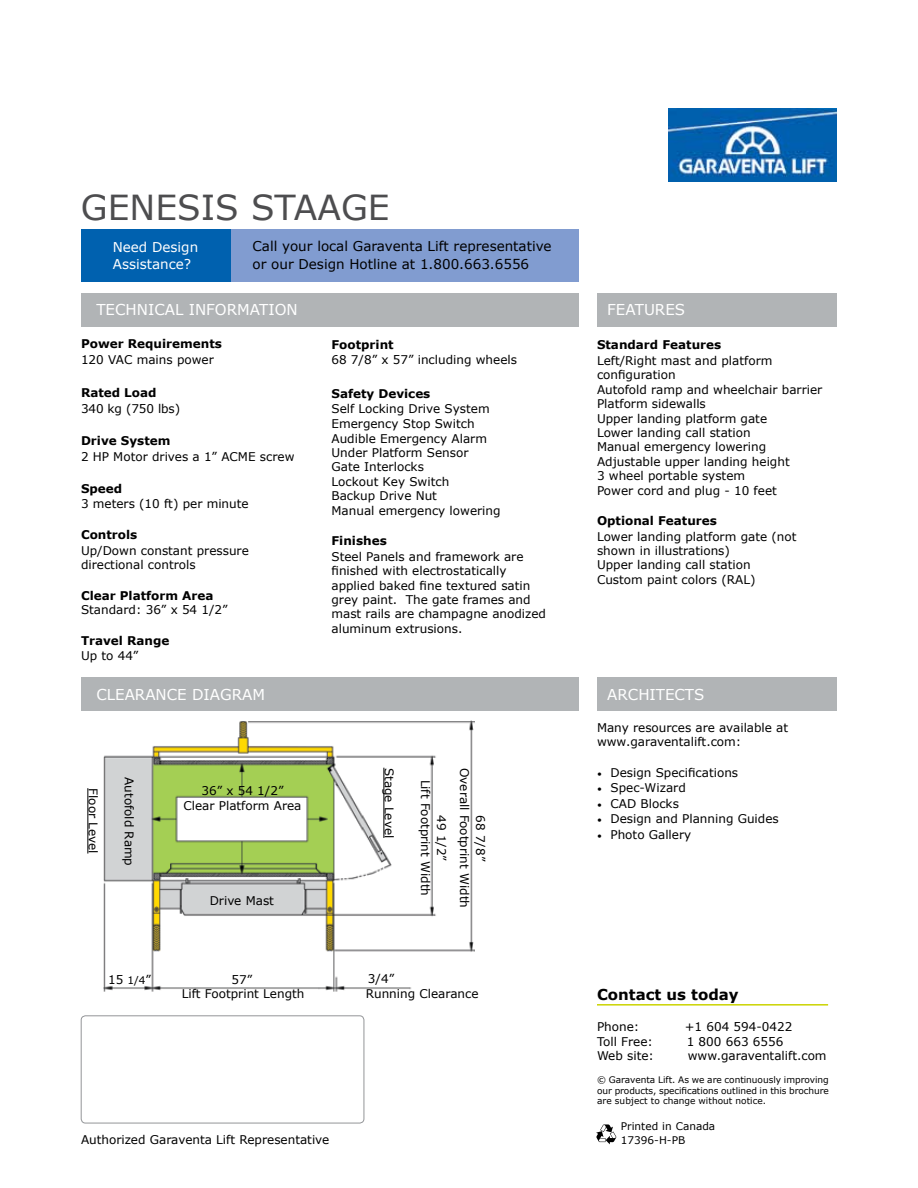
<style>
.page{position:relative;width:918px;height:1188px;background:#fff}
.page>*{position:absolute;margin:0;border:0;box-sizing:border-box;transform-origin:0 0}
.t1{font:34.5px "Verdana";color:#4d4d4f}
.t2{font:15px "Verdana";color:#fff}
.t3{font:700 15px "Verdana";color:#000}
.t4{font:13.5px/18.3px "Verdana";color:#000}
.t5{font:13.5px/16.2px "Verdana";color:#fff}
.t6{font:12px/14.4px "Verdana";color:#000}
.t7{font:700 12px "Verdana";color:#000}
.t8{font:10.5px/14.7px "Verdana";color:#000}
.t9{font:9px/10.8px "Verdana";color:#000;text-align:justify}
.s1{font-size:10.5px}
.s2{font-size:9px}
</style>
<div class="page">
<div style="left:81px;top:293px;width:498px;height:33px;background:#b1b4b6"></div>
<div style="left:81px;top:677px;width:498px;height:34px;background:#b1b4b6"></div>
<div style="left:597px;top:293px;width:240px;height:33px;background:#b1b4b6"></div>
<div style="left:229px;top:229px;width:350px;height:52px;background:#819cd0"></div>
<div style="left:81px;top:229px;width:149px;height:52px;background:#0061af"></div>
<svg style="left:596px;top:1124px;width:20px;height:20px"></svg>
<hr style="left:597px;top:1004px;width:231px;height:2px;background:#cbd300">
<img style="left:669px;top:108px;width:168px;height:74px">
<div style="left:597px;top:677px;width:240px;height:34px;background:#b1b4b6"></div>
<div style="left:81px;top:1016px;width:283px;height:107px;border:1px solid #939598;border-radius:4px"></div>
<img style="left:104px;top:721px;width:371px;height:271px">
<hr style="left:384px;top:768px;width:1px;height:70px;background:#000">
<hr style="left:88px;top:788px;width:1px;height:66px;background:#000">
<h1 class="t1" style="left:81px;top:184px;width:193px">GENESIS staa</h1>
<h1 class="t1" style="left:341px;top:184px;width:45px">ge</h1>
<p class="t4" style="left:253px;top:237px;width:301px">Call your local Garaventa Lift representative or our Design Hotline at 1.800.663.6556</p>
<p class="t5" style="left:113px;top:239px;width:87px">Need Design<br>Assistance?</p>
<p class="t2" style="left:96px;top:300px;width:20px">Technical</p>
<p class="t2" style="left:189px;top:300px;width:11px">information</p>
<p class="t7" style="left:81px;top:335px;width:142px">Power Requirements</p>
<p class="t6" style="left:81px;top:352px;width:134px">120 VAC mains power</p>
<p class="t7" style="left:81px;top:384px;width:77px">Rated Load</p>
<p class="t6" style="left:81px;top:401px;width:101px">340 kg (750 lbs)</p>
<p class="t7" style="left:81px;top:433px;width:91px">Drive System</p>
<p class="t6" style="left:81px;top:449px;width:215px">2 HP Motor drives a 1” ACME screw</p>
<p class="t7" style="left:81px;top:480px;width:43px">Speed</p>
<p class="t6" style="left:81px;top:496px;width:169px">3 meters (10 ft) per minute</p>
<p class="t7" style="left:81px;top:526px;width:58px">Controls</p>
<p class="t6" style="left:81px;top:543px;width:169px">Up/Down constant pressure directional controls</p>
<p class="t7" style="left:81px;top:587px;width:134px">Clear Platform Area</p>
<p class="t6" style="left:81px;top:602px;width:148px">Standard: 36” x 54 1/2”</p>
<p class="t7" style="left:81px;top:632px;width:90px">Travel Range</p>
<p class="t6" style="left:81px;top:649px;width:59px">Up to 44”</p>
<p class="t2" style="left:96px;top:684px;width:22px">Clearance</p>
<p class="t2" style="left:192px;top:684px;width:10px">dia</p>
<p class="t2" style="left:220px;top:684px;width:23px">gram</p>
<p class="t7" style="left:332px;top:337px;width:64px">Footprint</p>
<p class="t6" style="left:332px;top:352px;width:187px">68 7/8” x 57” including wheels</p>
<p class="t7" style="left:332px;top:386px;width:100px">Safety Devices</p>
<p class="t6" style="left:332px;top:401px;width:171px">Self Locking Drive System<br>Emergency Stop Switch<br>Audible Emergency Alarm<br>Under Platform Sensor<br>Gate Interlocks<br>Lockout Key Switch<br>Backup Drive Nut<br>Manual emergency lowering</p>
<p class="t7" style="left:332px;top:532px;width:57px">Finishes</p>
<p class="t6" style="left:332px;top:549px;width:216px">Steel Panels and framework are finished with electrostatically applied baked fine textured satin grey paint. The gate frames and mast rails are champagne anodized aluminum extrusions.</p>
<p class="t6" style="left:397px;top:768px;width:72px;rotate:90deg">Stage Level</p>
<p class="t6" style="left:101px;top:788px;width:67px;rotate:90deg">Floor Level</p>
<p class="t6" style="left:433px;top:780px;width:118px;rotate:90deg">Lift Footprint Width</p>
<p class="t6" style="left:472px;top:768px;width:141px;rotate:90deg">Overall Footprint Width</p>
<p class="t6" style="left:136px;top:777px;width:90px;rotate:90deg">Autofold Ramp</p>
<p class="t6" style="left:183px;top:784px;width:120px;text-align:center">36” x 54 1/2”<br>Clear Platform Area</p>
<p class="t6" style="left:449px;top:815px;width:47px;rotate:90deg">49 1/2”</p>
<p class="t6" style="left:488px;top:815px;width:47px;rotate:90deg">68 7/8”</p>
<p class="t6" style="left:210px;top:893px;width:66px">Drive Mast</p>
<p class="t6" style="left:108px;top:972px;width:44px">15 <span class="s1">1/4</span>”</p>
<p class="t6" style="left:182px;top:972px;width:124px;text-align:center">57”<br>Lift Footprint Length</p>
<p class="t6" style="left:366px;top:970px;width:114px;line-height:15.8px">3/4”<br>Running Clearance</p>
<p class="t6" style="left:81px;top:1133px;width:250px">Authorized Garaventa Lift Representative</p>
<p class="t2" style="left:607px;top:300px;width:20px">Features</p>
<p class="t7" style="left:597px;top:337px;width:126px">Standard Features</p>
<p class="t6" style="left:597px;top:353px;width:227px">Left/Right mast and platform configuration<br>Autofold ramp and wheelchair barrier<br>Platform sidewalls<br>Upper landing platform gate<br>Lower landing call station<br>Manual emergency lowering<br>Adjustable upper landing height<br>3 wheel portable system<br>Power cord and plug - 10 feet</p>
<p class="t7" style="left:597px;top:512px;width:122px">Optional Features</p>
<p class="t6" style="left:597px;top:529px;width:201px">Lower landing platform gate (not shown in illustrations)<br>Upper landing call station<br>Custom paint colors (RAL)</p>
<p class="t2" style="left:607px;top:684px;width:21px">Architects</p>
<p class="t6" style="left:597px;top:720px;width:193px">Many resources are available at www.garaventalift.com:</p>
<p class="t6" style="left:597px;top:765px;width:143px"><span class="s2">•</span> Design Specifications</p>
<p class="t6" style="left:597px;top:781px;width:90px"><span class="s2">•</span> Spec-Wizard</p>
<p class="t6" style="left:597px;top:796px;width:83px"><span class="s2">•</span> CAD Blocks</p>
<p class="t6" style="left:597px;top:812px;width:183px"><span class="s2">•</span> Design and Planning Guides</p>
<p class="t6" style="left:597px;top:827px;width:96px"><span class="s2">•</span> Photo Gallery</p>
<p class="t3" style="left:597px;top:984px;width:143px">Contact us today</p>
<p class="t6" style="left:597px;top:1019px;width:44px">Phone:</p>
<p class="t6" style="left:685px;top:1019px;width:109px">+1 604 594-0422</p>
<p class="t6" style="left:597px;top:1034px;width:57px">Toll Free:</p>
<p class="t6" style="left:687px;top:1034px;width:98px">1 800 663 6556</p>
<p class="t6" style="left:597px;top:1048px;width:58px">Web site:</p>
<p class="t6" style="left:688px;top:1048px;width:140px">www.garaventalift.com</p>
<p class="t9" style="left:597px;top:1074px;width:233px">© Garaventa Lift. As we are continuously improving our products, specifications outlined in this brochure are subject to change without notice.</p>
<p class="t8" style="left:621px;top:1118px;width:96px">Printed in Canada<br>17396-H-PB</p>
</div>
